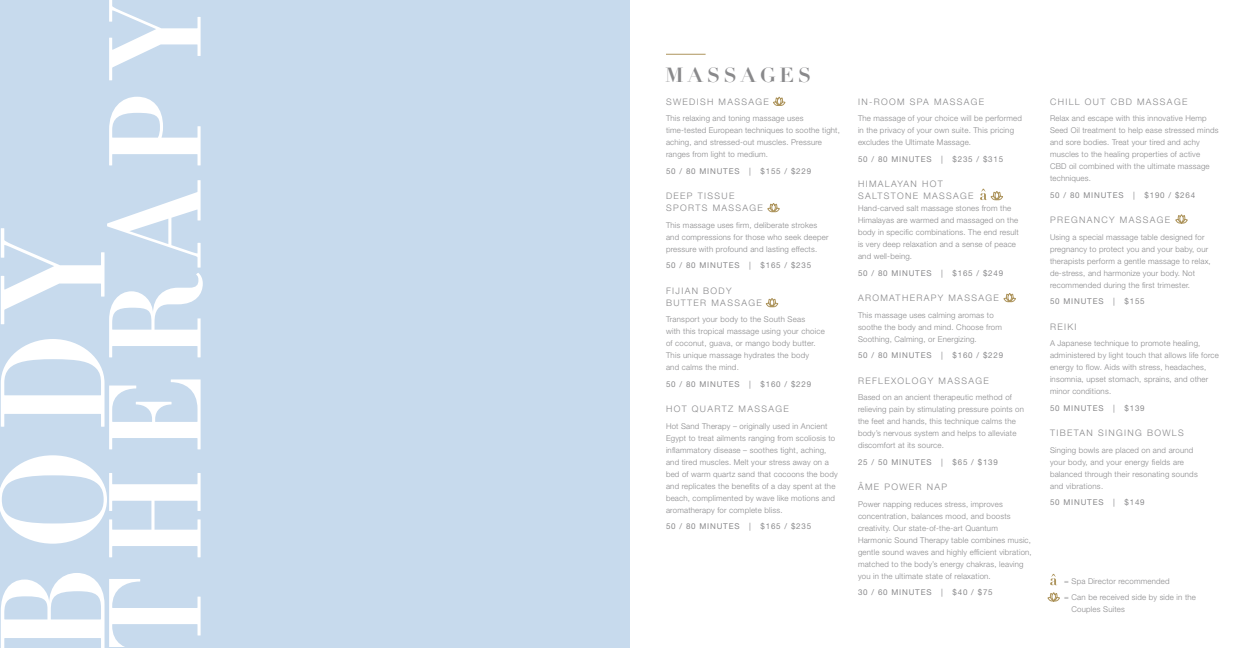
<style>
.page{position:relative;width:1260px;height:648px;background:#fff}
.page>*{position:absolute;margin:0;border:0;box-sizing:border-box;transform-origin:0 0}
.t1{font:700 20px "Didot";letter-spacing:.2em;color:#89898b}
.item_title{font:300 9px/12px "Helvetica Neue LT Std";letter-spacing:.15em;color:#89898b}
.item_price{font:300 9px/12px "Helvetica Neue LT Std";letter-spacing:.15em;color:#89898b}
.item_body{font:300 8px/12px "Helvetica Neue LT Std";letter-spacing:.025em;color:#89898b}
.item_price-2{font:8px "Helvetica Neue LT Std";letter-spacing:.1em;color:#89898b}
</style>
<div class="page">
<hr style="left:666px;top:54px;width:40px;height:1px;background:#ad945c">
<svg style="left:1050px;top:574px;width:7px;height:11px"></svg>
<svg style="left:1047px;top:592px;width:13px;height:10px"></svg>
<svg style="left:773px;top:96px;width:13px;height:10px"></svg>
<svg style="left:767px;top:203px;width:13px;height:10px"></svg>
<svg style="left:766px;top:298px;width:13px;height:10px"></svg>
<svg style="left:1003px;top:293px;width:13px;height:10px"></svg>
<svg style="left:1175px;top:214px;width:13px;height:10px"></svg>
<svg style="left:980px;top:189px;width:23px;height:12px"></svg>
<div style="left:0;top:0;width:630px;height:648px;background:#c7daed"></div>
<svg style="left:107px;top:0;width:96px;height:647px"></svg>
<svg style="left:0;top:228px;width:107px;height:420px"></svg>
<p class="t1" style="left:665px;top:63px;width:147px">MASSAGES</p>
<p class="item_title" style="left:666px;top:95px;width:104px">SWEDISH MASSAGE</p>
<p class="item_body" style="left:666px;top:112px;width:176px">This relaxing and toning massage uses time-tested European techniques to soothe tight, aching, and stressed-out muscles. Pressure ranges from light to medium.</p>
<p class="item_price-2" style="left:666px;top:166px;width:147px">50 / 80 MINUTES | $155 / $229</p>
<p class="item_title" style="left:666px;top:190px;width:98px">DEEP TISSUE<br>SPORTS MASSAGE</p>
<p class="item_body" style="left:666px;top:219px;width:164px">This massage uses firm, deliberate strokes and compressions for those who seek deeper pressure with profound and lasting effects.</p>
<p class="item_price-2" style="left:666px;top:260px;width:147px">50 / 80 MINUTES | $165 / $235</p>
<p class="item_title" style="left:666px;top:284px;width:97px">FIJIAN BODY<br>BUTTER MASSAGE</p>
<p class="item_body" style="left:666px;top:313px;width:160px">Transport your body to the South Seas<br>with this tropical massage using your choice of coconut, guava, or mango body butter.<br>This unique massage hydrates the body<br>and calms the mind.</p>
<p class="item_price-2" style="left:666px;top:379px;width:147px">50 / 80 MINUTES | $160 / $229</p>
<p class="item_title" style="left:666px;top:403px;width:124px">HOT QUARTZ MASSAGE</p>
<p class="item_body" style="left:666px;top:420px;width:173px">Hot Sand Therapy – originally used in Ancient Egypt to treat ailments ranging from scoliosis to inflammatory disease – soothes tight, aching, and tired muscles. Melt your stress away on a bed of warm quartz sand that cocoons the body and replicates the benefits of a day spent at the beach, complimented by wave like motions and aromatherapy for complete bliss.</p>
<p class="item_price-2" style="left:666px;top:521px;width:147px">50 / 80 MINUTES | $165 / $235</p>
<p class="item_title" style="left:858px;top:95px;width:128px">IN-ROOM SPA MASSAGE</p>
<p class="item_body" style="left:858px;top:112px;width:165px">The massage of your choice will be performed in the privacy of your own suite. This pricing excludes the Ultimate Massage.</p>
<p class="item_price-2" style="left:858px;top:154px;width:147px">50 / 80 MINUTES | $235 / $315</p>
<p class="item_price" style="left:858px;top:178px;width:117px">HIMALAYAN HOT<br>SALTSTONE MASSAGE</p>
<p class="item_body" style="left:858px;top:202px;width:162px">Hand-carved salt massage stones from the Himalayas are warmed and massaged on the body in specific combinations. The end result is very deep relaxation and a sense of peace and well-being.</p>
<p class="item_price-2" style="left:858px;top:268px;width:147px">50 / 80 MINUTES | $165 / $249</p>
<p class="item_title" style="left:858px;top:292px;width:142px">AROMATHERAPY MASSAGE</p>
<p class="item_body" style="left:858px;top:309px;width:145px">This massage uses calming aromas to soothe the body and mind. Choose from<br>Soothing, Calming, or Energizing.</p>
<p class="item_price-2" style="left:858px;top:350px;width:147px">50 / 80 MINUTES | $160 / $229</p>
<p class="item_title" style="left:858px;top:374px;width:132px">REFLEXOLOGY MASSAGE</p>
<p class="item_body" style="left:858px;top:391px;width:168px">Based on an ancient therapeutic method of relieving pain by stimulating pressure points on the feet and hands, this technique calms the body’s nervous system and helps to alleviate discomfort at its source.</p>
<p class="item_price-2" style="left:858px;top:457px;width:142px">25 / 50 MINUTES | $65 / $139</p>
<p class="item_title" style="left:858px;top:481px;width:91px">ÂME POWER NAP</p>
<p class="item_body" style="left:858px;top:498px;width:175px">Power napping reduces stress, improves concentration, balances mood, and boosts creativity. Our state-of-the-art Quantum Harmonic Sound Therapy table combines music, gentle sound waves and highly efficient vibration, matched to the body’s energy chakras, leaving you in the ultimate state of relaxation.</p>
<p class="item_price-2" style="left:858px;top:587px;width:136px">30 / 60 MINUTES | $40 / $75</p>
<p class="item_title" style="left:1050px;top:95px;width:139px">CHILL OUT CBD MASSAGE</p>
<p class="item_body" style="left:1050px;top:112px;width:170px">Relax and escape with this innovative Hemp Seed Oil treatment to help ease stressed minds and sore bodies. Treat your tired and achy muscles to the healing properties of active CBD oil combined with the ultimate massage techniques.</p>
<p class="item_price-2" style="left:1050px;top:190px;width:147px">50 / 80 MINUTES | $190 / $264</p>
<p class="item_title" style="left:1050px;top:214px;width:122px">PREGNANCY MASSAGE</p>
<p class="item_body" style="left:1050px;top:231px;width:162px">Using a special massage table designed for pregnancy to protect you and your baby, our therapists perform a gentle massage to relax, de-stress, and harmonize your body. Not recommended during the first trimester.</p>
<p class="item_price-2" style="left:1050px;top:296px;width:96px">50 MINUTES | $155</p>
<p class="item_title" style="left:1050px;top:320px;width:28px">REIKI</p>
<p class="item_body" style="left:1050px;top:337px;width:170px">A Japanese technique to promote healing, administered by light touch that allows life force energy to flow. Aids with stress, headaches, insomnia, upset stomach, sprains, and other minor conditions.</p>
<p class="item_price-2" style="left:1050px;top:403px;width:96px">50 MINUTES | $139</p>
<p class="item_title" style="left:1050px;top:427px;width:135px">TIBETAN SINGING BOWLS</p>
<p class="item_body" style="left:1050px;top:444px;width:149px">Singing bowls are placed on and around your body, and your energy fields are balanced through their resonating sounds and vibrations.</p>
<p class="item_price-2" style="left:1050px;top:497px;width:96px">50 MINUTES | $149</p>
<p class="item_body" style="left:1064px;top:575px;width:107px">= Spa Director recommended</p>
<p class="item_body" style="left:1072px;top:591px;width:126px;text-indent:-7px">= Can be received side by side in the<br>Couples Suites</p>
</div>
